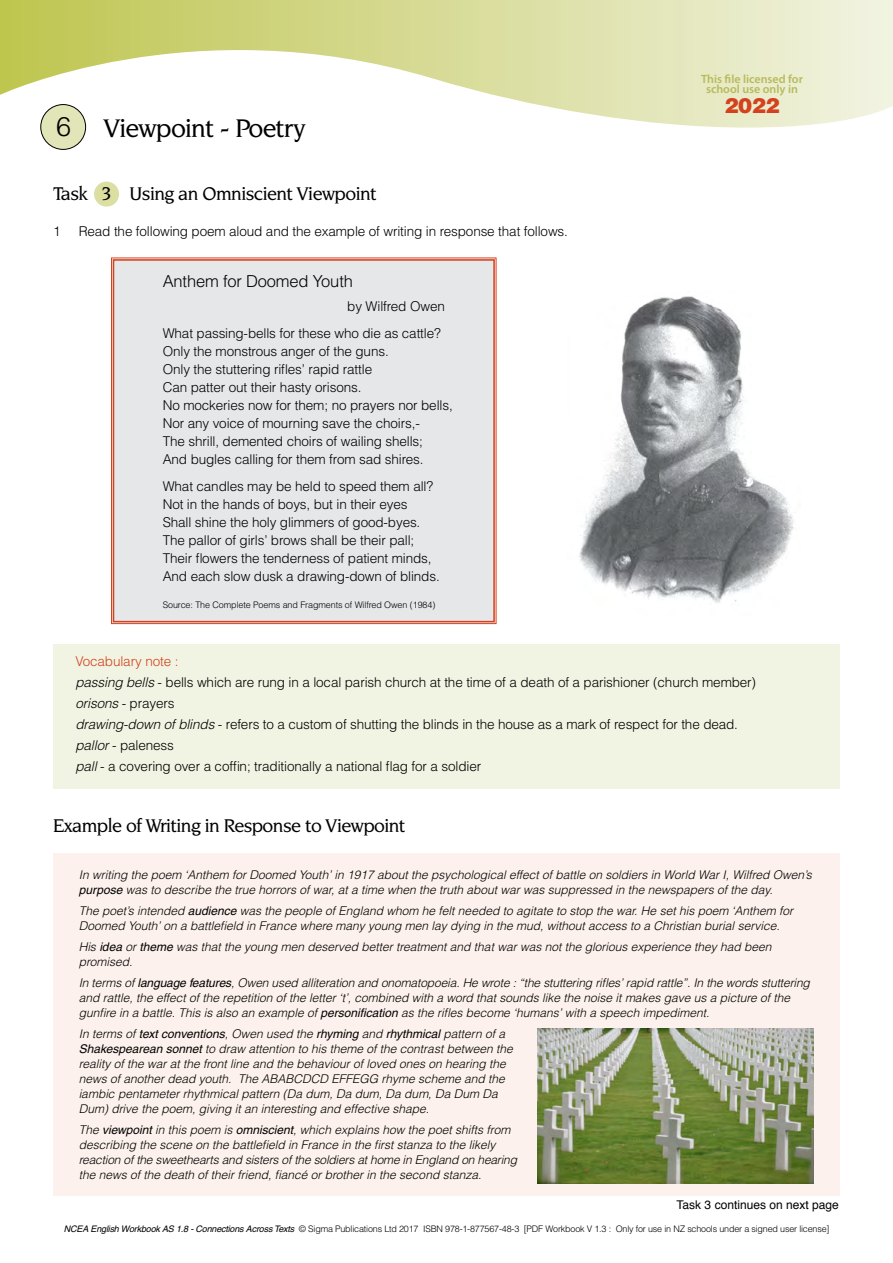
<style>
.page{position:relative;width:893px;height:1263px;background:#fff}
.page>*{position:absolute;margin:0;border:0;box-sizing:border-box;transform-origin:0 0}
.t1{font:500 27px "Novarese IT Cby BT";letter-spacing:-.03em;color:#000}
.t2{font:900 21px "Helvetica";color:#d3411e}
.t3{font:500 19.5px "Novarese IT Cby BT";letter-spacing:-.03em;color:#000}
.t4{font:300 16.5px "Helvetica";letter-spacing:-.01em;color:#000}
.t5{font:300 13.5px/18px "Helvetica";letter-spacing:-.01em;color:#000}
.t6{font:italic 300 12px/15px "Helvetica";color:#000}
.t7{font:600 12px/10.5px "Myriad Pro";color:#b8ba5a;text-align:center}
.t8{font:12px "Helvetica";color:#000}
.t9{font:300 9px "Helvetica";letter-spacing:-.02em;color:#000}
.s1{font-family:"Helvetica";font-weight:300}
.s2{color:#d3411e}
.s3{font-style:italic}
.s4{font-weight:400}
.s5{font-weight:400;font-style:italic}
</style>
<div class="page">
<svg style="left:1px;top:0;width:892px;height:128px"></svg>
<svg style="left:0;top:0;width:1px;height:95px"></svg>
<div style="left:41px;top:105px;width:45px;height:44px;background:#e2e5b7;border-radius:50%"></div>
<div style="left:40px;top:104px;width:46px;height:46px;border:1px solid #000;border-radius:50%"></div>
<img style="left:579px;top:296px;width:215px;height:308px">
<div style="left:53px;top:645px;width:787px;height:144px;background:#f2f4e3"></div>
<div style="left:111px;top:257px;width:386px;height:367px;background:#e6e7e8"></div>
<div style="left:113px;top:259px;width:382px;height:363px;border:2px solid #d3411e"></div>
<div style="left:53px;top:853px;width:787px;height:342px;background:#fcf1ec"></div>
<div style="left:95px;top:182px;width:23px;height:24px;background:#dcdfa2;border-radius:50%"></div>
<div style="left:94px;top:182px;width:25px;height:25px;border:2px solid #dcdfa2;border-radius:50%"></div>
<img style="left:537px;top:1028px;width:276px;height:155px">
<h1 class="t1" style="left:56px;top:112px;width:251px"><span class="s1">6</span> Viewpoint - Poetry</h1>
<h3 class="t3" style="left:53px;top:182px;width:325px">Task 3 Using an Omniscient Viewpoint</h3>
<p class="t5" style="left:53px;top:221px;width:9px">1</p>
<p class="t5" style="left:79px;top:221px;width:491px">Read the following poem aloud and the example of writing in response that follows.</p>
<h3 class="t4" style="left:163px;top:271px;width:192px">Anthem for Doomed Youth</h3>
<p class="t5" style="left:163px;top:292px;width:284px;line-height:27px;text-align:right">by Wilfred Owen<br>What passing-bells for these who die as cattle?</p>
<p class="t5" style="left:163px;top:342px;width:291px">Only the monstrous anger of the guns.<br>Only the stuttering rifles’ rapid rattle<br>Can patter out their hasty orisons.<br>No mockeries now for them; no prayers nor bells, Nor any voice of mourning save the choirs,-<br>The shrill, demented choirs of wailing shells;<br>And bugles calling for them from sad shires.</p>
<p class="t5" style="left:163px;top:477px;width:279px">What candles may be held to speed them all?<br>Not in the hands of boys, but in their eyes Shall shine the holy glimmers of good-byes.<br>The pallor of girls’ brows shall be their pall; Their flowers the tenderness of patient minds, And each slow dusk a drawing-down of blinds.</p>
<p class="t9" style="left:163px;top:599px;width:274px">Source: The Complete Poems and Fragments of Wilfred Owen (1984)</p>
<p class="t7" style="left:701px;top:73px;width:103px">This file licensed for school use only in</p>
<h2 class="t2" style="left:725px;top:92px;width:56px">2022</h2>
<p class="t5" style="left:75px;top:650px;width:682px;line-height:21px"><span class="s2">Vocabulary note :<br></span><span class="s3">passing bells</span> - bells which are rung in a local parish church at the time of a death of a parishioner (church member) <span class="s3">orisons</span> - prayers<br><span class="s3">drawing-down of blinds</span> - refers to a custom of shutting the blinds in the house as a mark of respect for the dead. <span class="s3">pallor</span> - paleness<br><span class="s3">pall</span> - a covering over a coffin; traditionally a national flag for a soldier</p>
<h3 class="t3" style="left:53px;top:813px;width:354px">Example of Writing in Response to Viewpoint</h3>
<p class="t6" style="left:79px;top:866px;width:735px">In writing the poem ‘Anthem for Doomed Youth’ in 1917 about the psychological effect of battle on soldiers in World War I, Wilfred Owen’s <span class="s4">purpose</span> was to describe the true horrors of war, at a time when the truth about war was suppressed in the newspapers of the day.</p>
<p class="t6" style="left:79px;top:902px;width:716px">The poet’s intended <span class="s4">audience</span> was the people of England whom he felt needed to agitate to stop the war. He set his poem ‘Anthem for<br>Doomed Youth’ on a battlefield in France where many young men lay dying in the mud, without access to a Christian burial service.</p>
<p class="t6" style="left:79px;top:938px;width:694px">His <span class="s4">idea</span> or <span class="s4">theme</span> was that the young men deserved better treatment and that war was not the glorious experience they had been promised.</p>
<p class="t6" style="left:79px;top:974px;width:733px">In terms of <span class="s4">language features</span>, Owen used alliteration and onomatopoeia. He wrote : “the stuttering rifles’ rapid rattle”. In the words stuttering and rattle, the effect of the repetition of the letter ‘t’, combined with a word that sounds like the noise it makes gave us a picture of the gunfire in a battle. This is also an example of <span class="s4">personification</span> as the rifles become ‘humans’ with a speech impediment.</p>
<p class="t6" style="left:79px;top:1025px;width:436px">In terms of <span class="s4">text conventions</span>, Owen used the <span class="s4">rhyming</span> and <span class="s4">rhythmical</span> pattern of a <span class="s4">Shakespearean sonnet</span> to draw attention to his theme of the contrast between the reality of the war at the front line and the behaviour of loved ones on hearing the news of another dead youth. The ABABCDCD EFFEGG rhyme scheme and the iambic pentameter rhythmical pattern (Da dum, Da dum, Da dum, Da Dum Da Dum) drive the poem, giving it an interesting and effective shape.</p>
<p class="t6" style="left:79px;top:1121px;width:440px">The <span class="s4">viewpoint</span> in this poem is <span class="s4">omniscient</span>, which explains how the poet shifts from describing the scene on the battlefield in France in the first stanza to the likely reaction of the sweethearts and sisters of the soldiers at home in England on hearing the news of the death of their friend, fiancé or brother in the second stanza.</p>
<p class="t8" style="left:677px;top:1196px;width:164px">Task 3 continues on next page</p>
<p class="t9" style="left:64px;top:1223px;width:767px"><span class="s5">NCEA English Workbook AS 1.8 - Connections Across Texts</span> © Sigma Publications Ltd 2017 ISBN 978-1-877567-48-3 [PDF Workbook V 1.3 : Only for use in NZ schools under a signed user license]</p>
</div>
